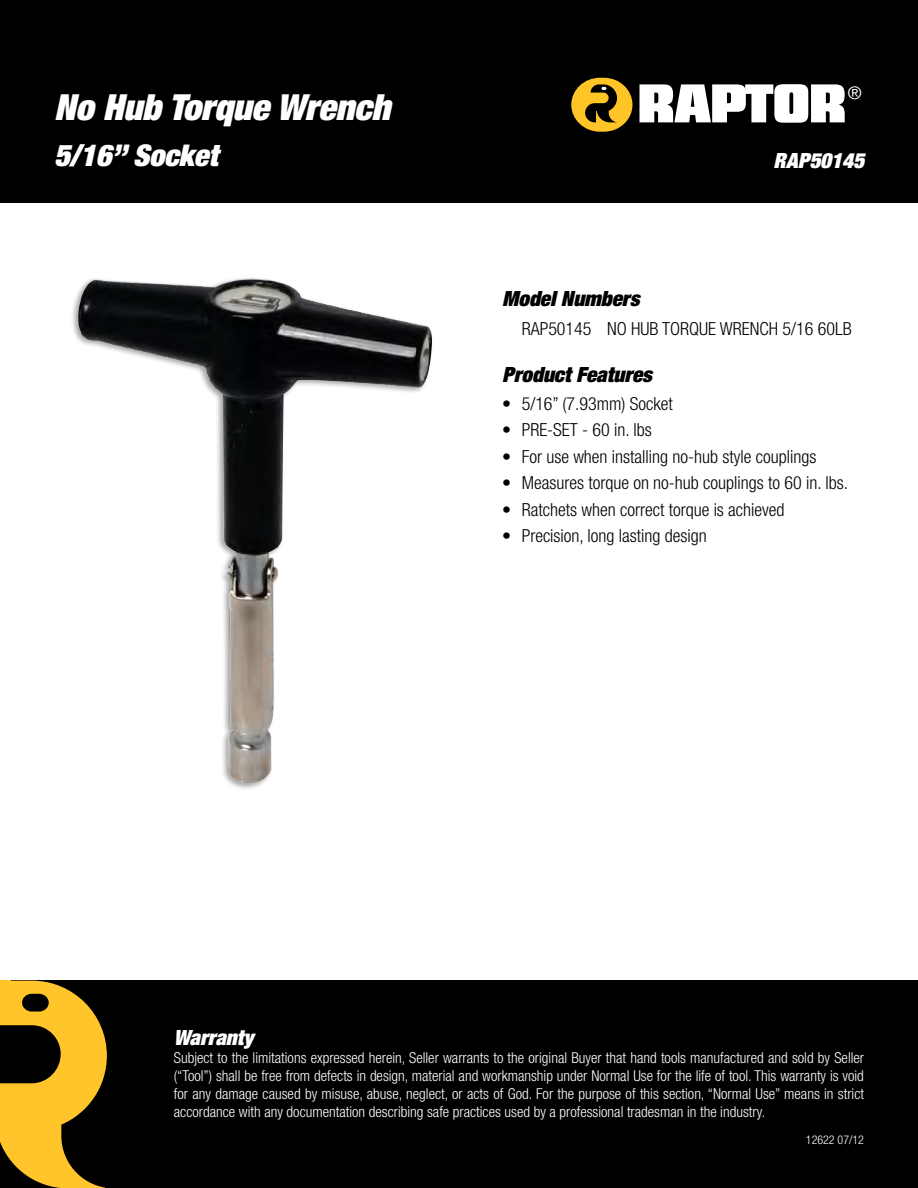
<style>
.page{position:relative;width:918px;height:1188px;background:#fff}
.page>*{position:absolute;margin:0;border:0;box-sizing:border-box;transform-origin:0 0}
.t1{font:italic 900 expanded 36px "Helvetica Neue";color:#fff}
.t2{font:italic 900 expanded 30px "Helvetica Neue";color:#fff}
.t3{font:italic 900 expanded 21px "Helvetica Neue";color:#000}
.t4{font:italic 900 expanded 21px "Helvetica Neue";color:#fff}
.t5{font:300 condensed 18px "Helvetica Neue";color:#000}
.t6{font:17.4px "Helvetica Neue";color:#fff}
.t7{font:300 condensed 15px/18px "Helvetica Neue";color:#fff;text-align:justify}
.t8{font:300 condensed 12px "Helvetica Neue";color:#fff}
</style>
<div class="page">
<div style="left:0;top:0;width:918px;height:202px;background:#000"></div>
<div style="left:0;top:981px;width:918px;height:207px;background:#000"></div>
<svg style="left:639px;top:84px;width:206px;height:39px"></svg>
<svg style="left:571px;top:78px;width:62px;height:54px"></svg>
<svg style="left:0;top:981px;width:107px;height:207px"></svg>
<div style="left:0;top:981px;width:11px;height:28px;background:#ffc425"></div>
<img style="left:78px;top:278px;width:354px;height:505px">
<h1 class="t1" style="left:54px;top:84px;width:338px">No Hub Torque Wrench</h1>
<h2 class="t2" style="left:54px;top:136px;width:165px">5/16” Socket</h2>
<p class="t6" style="left:848px;top:82px;width:15px">®</p>
<h3 class="t4" style="left:774px;top:147px;width:92px">RAP50145</h3>
<h3 class="t3" style="left:502px;top:286px;width:139px">Model Numbers</h3>
<p class="t5" style="left:522px;top:318px;width:331px">RAP50145 NO HUB TORQUE WRENCH 5/16 60LB</p>
<h3 class="t3" style="left:502px;top:361px;width:151px">Product Features</h3>
<p class="t5" style="left:502px;top:393px;width:172px">• 5/16” (7.93mm) Socket</p>
<p class="t5" style="left:502px;top:420px;width:151px">• PRE-SET - 60 in. lbs</p>
<p class="t5" style="left:502px;top:446px;width:316px">• For use when installing no-hub style couplings</p>
<p class="t5" style="left:502px;top:473px;width:347px">• Measures torque on no-hub couplings to 60 in. lbs.</p>
<p class="t5" style="left:502px;top:499px;width:284px">• Ratchets when correct torque is achieved</p>
<p class="t5" style="left:502px;top:526px;width:206px">• Precision, long lasting design</p>
<h3 class="t4" style="left:174px;top:1024px;width:81px">Warranty</h3>
<p class="t7" style="left:174px;top:1049px;width:692px">Subject to the limitations expressed herein, Seller warrants to the original Buyer that hand tools manufactured and sold by Seller (“Tool”) shall be free from defects in design, material and workmanship under Normal Use for the life of tool. This warranty is void for any damage caused by misuse, abuse, neglect, or acts of God. For the purpose of this section, “Normal Use” means in strict accordance with any documentation describing safe practices used by a professional tradesman in the industry.</p>
<p class="t8" style="left:806px;top:1132px;width:60px">12622 07/12</p>
</div>
